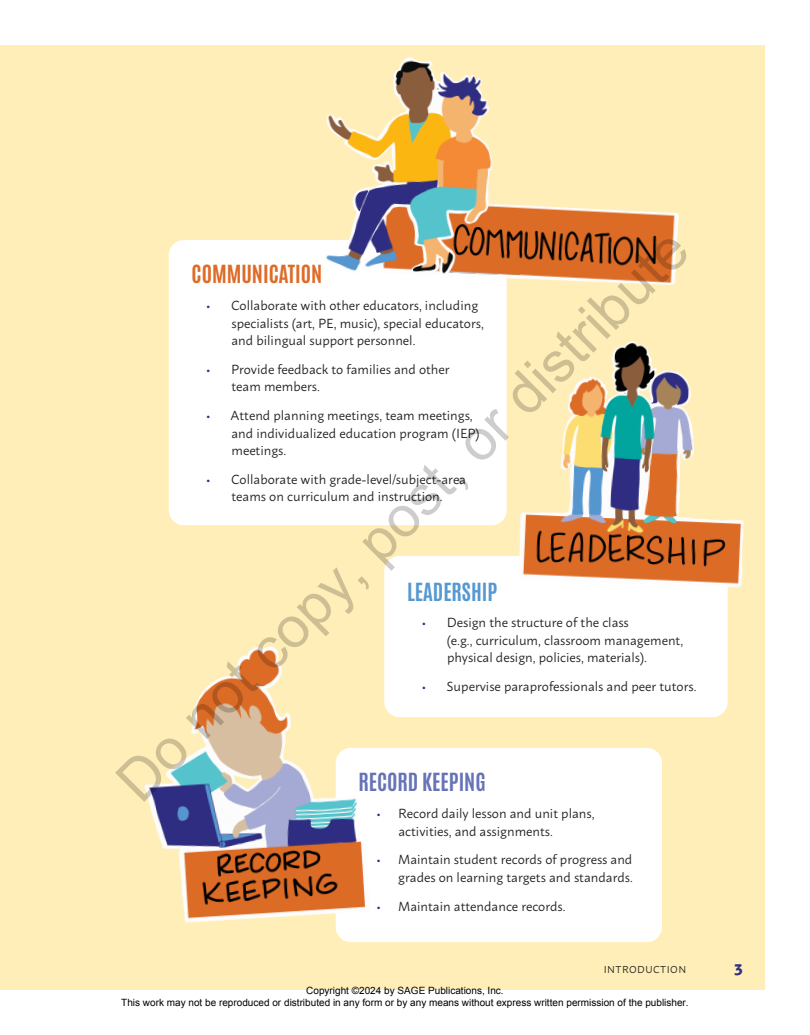
<style>
.page{position:relative;width:810px;height:1035px;background:#fff}
.page>*{position:absolute;margin:0;border:0;box-sizing:border-box;transform-origin:0 0}
.t1{font:57.5px "Arial";color:rgb(0 0 0/.2)}
.t2{font:700 21.25px "Antonio";color:#6773b7}
.t3{font:700 21.25px "Antonio";color:#de6b27}
.t4{font:700 21.25px "Antonio";color:#5698d1}
.t5{font:700 16.25px "Macho";color:#2f2e84}
.t6{font:13.12px/17.5px "Macho";color:#231f20}
.t7{font:10px/12px "Arial";color:#000;text-align:center}
.t8{font:10px "Macho";letter-spacing:.045em;color:#231f20}
.s1{color:#2f2e84}
</style>
<div class="page">
<div style="left:0;top:45px;width:765px;height:945px;background:#ffeeb7"></div>
<div style="left:336px;top:748px;width:326px;height:194px;background:#fff;border-radius:15px"></div>
<div style="left:169px;top:240px;width:338px;height:285px;background:#fff;border-radius:15px"></div>
<div style="left:384px;top:556px;width:344px;height:161px;background:#fff;border-radius:15px"></div>
<img style="left:326px;top:57px;width:353px;height:253px">
<img style="left:500px;top:318px;width:244px;height:290px">
<img style="left:144px;top:625px;width:243px;height:317px">
<h1 class="t1" style="left:100px;top:764px;width:781px;rotate:-45deg">Do not copy, post, or distribute</h1>
<h2 class="t3" style="left:192px;top:259px;width:132px">COMMUNICATION</h2>
<p class="t6" style="left:231px;top:296px;width:254px;text-indent:-26px"><span class="s1">•</span> Collaborate with other educators, including specialists (art, PE, music), special educators, and bilingual support personnel.</p>
<p class="t6" style="left:232px;top:359px;width:220px;text-indent:-26px"><span class="s1">•</span> Provide feedback to families and other team members.</p>
<p class="t6" style="left:231px;top:405px;width:250px;text-indent:-26px"><span class="s1">•</span> Attend planning meetings, team meetings, and individualized education program (IEP) meetings.</p>
<p class="t6" style="left:206px;top:469px;width:262px;text-align:center"><span class="s1">•</span> Collaborate with grade-level/subject-area teams on curriculum and instruction.</p>
<h2 class="t4" style="left:407px;top:576px;width:92px">LEADERSHIP</h2>
<p class="t6" style="left:447px;top:613px;width:238px;text-indent:-25px"><span class="s1">•</span> Design the structure of the class<br>(e.g., curriculum, classroom management, physical design, policies, materials).</p>
<p class="t6" style="left:421px;top:676px;width:277px"><span class="s1">•</span> Supervise paraprofessionals and peer tutors.</p>
<h2 class="t2" style="left:359px;top:767px;width:129px">RECORD KEEPING</h2>
<p class="t6" style="left:398px;top:803px;width:198px;text-indent:-22px"><span class="s1">•</span> Record daily lesson and unit plans, activities, and assignments.</p>
<p class="t6" style="left:376px;top:850px;width:258px;text-align:right"><span class="s1">•</span> Maintain student records of progress and grades on learning targets and standards.</p>
<p class="t6" style="left:376px;top:896px;width:191px"><span class="s1">•</span> Maintain attendance records.</p>
<p class="t8" style="left:604px;top:960px;width:84px">INTRODUCTION</p>
<p class="t5" style="left:734px;top:952px;width:10px">3</p>
<p class="t7" style="left:121px;top:984px;width:569px">Copyright ©2024 by SAGE Publications, Inc.<br>This work may not be reproduced or distributed in any form or by any means without express written permission of the publisher.</p>
</div>
